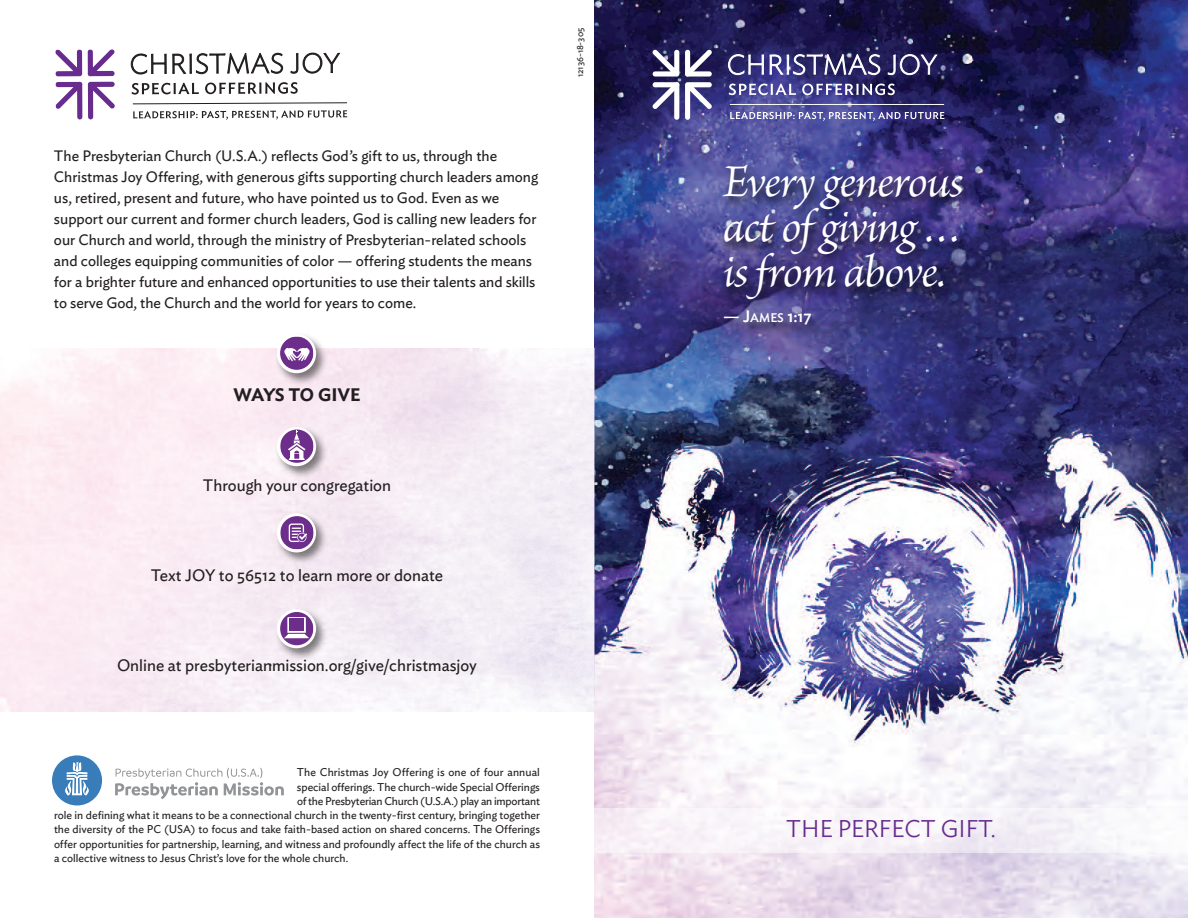
<style>
.page{position:relative;width:1188px;height:918px;background:#fff}
.page>*{position:absolute;margin:0;border:0;box-sizing:border-box;transform-origin:0 0}
.t1{font:italic 48px/45px "Brioso Pro";letter-spacing:-.025em;color:#fff;text-align:justify}
.t2{font:300 24px "Ideal Sans";color:#672c8e}
.t3{font:600 18px "Ideal Sans";letter-spacing:-.02em;color:#231f20}
.t4{font:16.5px "Ideal Sans";color:#231f20}
.t5{font:500 16.5px "Ideal Sans";color:#fff}
.t6{font:15px/21px "Ideal Sans";color:#231f20}
.t7{font:11.25px "Ideal Sans";color:#231f20}
.t8{font:9px "Ideal Sans";letter-spacing:-.01em;color:#231f20}
.s1{font-size:12.3px}
</style>
<div class="page">
<img style="left:594px;top:0;width:594px;height:918px">
<svg style="left:730px;top:112px;width:214px;height:9px;background:#7b7ab2"></svg>
<hr style="left:730px;top:104px;width:214px;height:1px;background:#fff">
<svg style="left:653px;top:50px;width:59px;height:70px"></svg>
<svg style="left:728px;top:54px;width:36px;height:21px"></svg>
<svg style="left:770px;top:54px;width:110px;height:21px"></svg>
<svg style="left:888px;top:54px;width:49px;height:21px"></svg>
<svg style="left:729px;top:84px;width:67px;height:11px"></svg>
<svg style="left:802px;top:84px;width:93px;height:11px"></svg>
<svg style="left:132px;top:102px;width:215px;height:18px"></svg>
<svg style="left:55px;top:49px;width:27px;height:27px"></svg>
<svg style="left:88px;top:49px;width:27px;height:27px"></svg>
<svg style="left:88px;top:82px;width:27px;height:37px"></svg>
<svg style="left:55px;top:82px;width:27px;height:37px"></svg>
<svg style="left:131px;top:53px;width:152px;height:21px"></svg>
<svg style="left:291px;top:53px;width:49px;height:21px"></svg>
<svg style="left:132px;top:83px;width:67px;height:12px"></svg>
<svg style="left:205px;top:82px;width:93px;height:12px"></svg>
<svg style="left:115px;top:768px;width:169px;height:31px"></svg>
<div style="left:52px;top:755px;width:50px;height:50px;background:#387cb9;border-radius:50%"></div>
<svg style="left:65px;top:762px;width:24px;height:33px"></svg>
<img style="left:270px;top:336px;width:62px;height:54px">
<svg style="left:277px;top:334px;width:39px;height:39px"></svg>
<img style="left:270px;top:422px;width:62px;height:61px">
<div style="left:277px;top:427px;width:39px;height:39px;background:#fff;border-radius:50%"></div>
<div style="left:280px;top:337px;width:33px;height:33px;background:#6c2d8b;border-radius:50%"></div>
<svg style="left:284px;top:348px;width:26px;height:13px"></svg>
<div style="left:280px;top:429px;width:34px;height:34px;background:#6c2d8b;border-radius:50%"></div>
<svg style="left:288px;top:430px;width:18px;height:30px"></svg>
<img style="left:699px;top:149px;width:441px;height:238px">
<img style="left:270px;top:508px;width:62px;height:62px">
<svg style="left:277px;top:513px;width:39px;height:39px"></svg>
<div style="left:280px;top:516px;width:34px;height:33px;background:#6c2d8b;border-radius:50%"></div>
<svg style="left:289px;top:523px;width:18px;height:19px"></svg>
<img style="left:270px;top:604px;width:62px;height:62px">
<svg style="left:277px;top:609px;width:39px;height:39px"></svg>
<div style="left:280px;top:612px;width:33px;height:33px;background:#6c2d8b;border-radius:50%"></div>
<svg style="left:284px;top:617px;width:25px;height:21px"></svg>
<div style="left:594px;top:808px;width:594px;height:45px;background:#f8f4f8"></div>
<p class="t6" style="left:54px;top:146px;width:486px">The Presbyterian Church (U.S.A.) reflects God’s gift to us, through the Christmas Joy Offering, with generous gifts supporting church leaders among us, retired, present and future, who have pointed us to God. Even as we support our current and former church leaders, God is calling new leaders for our Church and world, through the ministry of Presbyterian-related schools and colleges equipping communities of color — offering students the means for a brighter future and enhanced opportunities to use their talents and skills to serve God, the Church and the world for years to come.</p>
<p class="t3" style="left:233px;top:388px;width:129px">WAYS TO GIVE</p>
<p class="t4" style="left:203px;top:479px;width:190px">Through your congregation</p>
<p class="t4" style="left:151px;top:569px;width:294px">Text JOY to 56512 to learn more or donate</p>
<p class="t4" style="left:117px;top:659px;width:361px">Online at presbyterianmission.org/give/christmasjoy</p>
<p class="t8" style="left:577px;top:77px;width:51px;rotate:-90deg">12136-18-305</p>
<p class="t7" style="left:297px;top:768px;width:244px">The Christmas Joy Offering is one of four annual</p>
<p class="t7" style="left:297px;top:783px;width:245px">special offerings. The church-wide Special Offerings</p>
<p class="t7" style="left:297px;top:797px;width:245px">of the Presbyterian Church (U.S.A.) play an important</p>
<p class="t7" style="left:54px;top:811px;width:487px">role in defining what it means to be a connectional church in the twenty-first century, bringing together</p>
<p class="t7" style="left:54px;top:825px;width:487px">the diversity of the PC (USA) to focus and take faith-based action on shared concerns. The Offerings</p>
<p class="t7" style="left:54px;top:840px;width:487px">offer opportunities for partnership, learning, and witness and profoundly affect the life of the church as</p>
<p class="t7" style="left:54px;top:854px;width:296px">a collective witness to Jesus Christ’s love for the whole church.</p>
<h1 class="t1" style="left:723px;top:165px;width:242px">Every generous act of giving … is from above.</h1>
<p class="t5" style="left:723px;top:311px;width:90px">— J<span class="s1">AMES</span> 1:17</p>
<h2 class="t2" style="left:786px;top:821px;width:211px">THE PERFECT GIFT.</h2>
</div>
